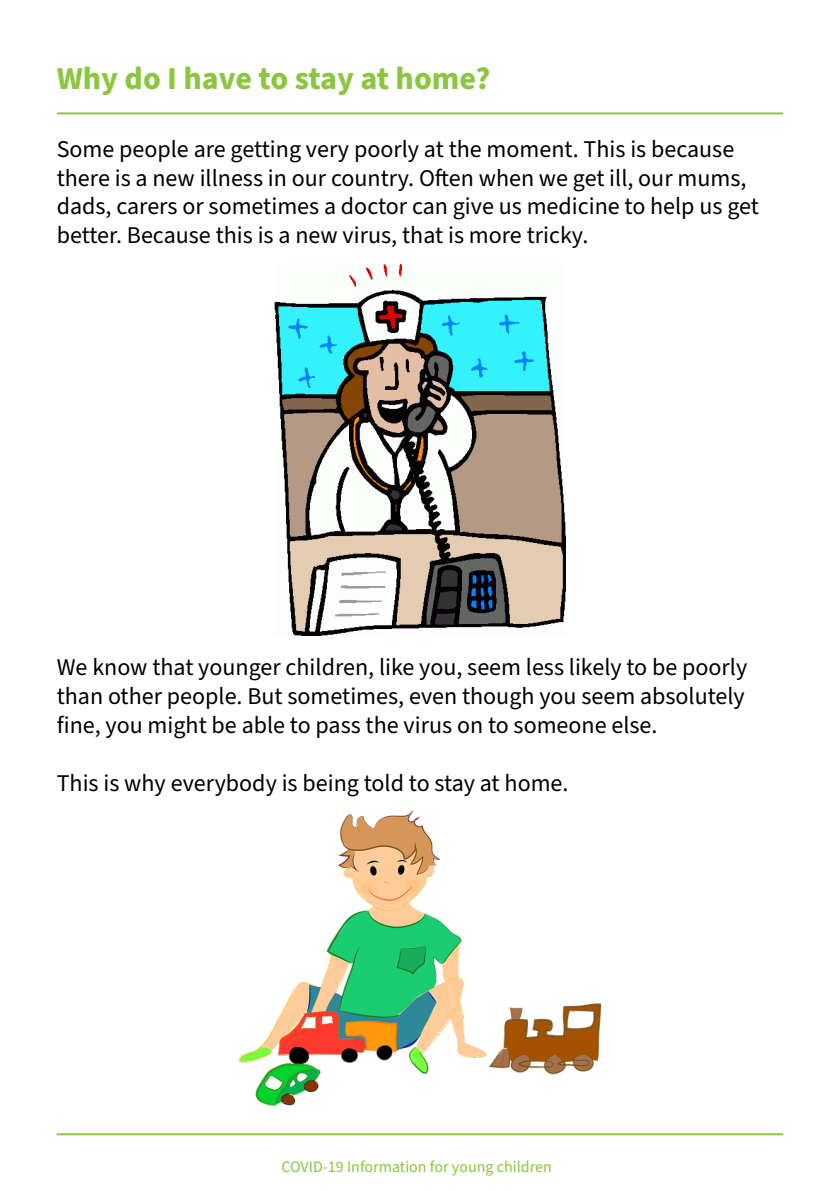
<style>
.page{position:relative;width:840px;height:1191px;background:#fff}
.page>*{position:absolute;margin:0;border:0;box-sizing:border-box;transform-origin:0 0}
.t1{font:700 32px "Source Sans Pro";color:#8bc63e}
.t2{font:24px/28.8px "Source Sans Pro";color:#000001}
.t3{font:16px "Source Sans Pro";color:#8bc63e}
</style>
<div class="page">
<img style="left:274px;top:265px;width:291px;height:370px">
<hr style="left:57px;top:1133px;width:725px;height:2px;background:#8bc63e">
<hr style="left:57px;top:112px;width:725px;height:2px;background:#8bc63e">
<img style="left:239px;top:811px;width:361px;height:295px">
<p class="t1" style="left:57px;top:57px;width:435px">Why do I have to stay at home?</p>
<p class="t2" style="left:57px;top:135px;width:703px">Some people are getting very poorly at the moment. This is because there is a new illness in our country. Often when we get ill, our mums, dads, carers or sometimes a doctor can give us medicine to help us get better. Because this is a new virus, that is more tricky.</p>
<p class="t2" style="left:57px;top:653px;width:691px;text-align:justify">We know that younger children, like you, seem less likely to be poorly than other people. But sometimes, even though you seem absolutely fine, you might be able to pass the virus on to someone else.</p>
<p class="t2" style="left:57px;top:769px;width:513px">This is why everybody is being told to stay at home.</p>
<p class="t3" style="left:281px;top:1156px;width:272px">COVID-19 Information for young children</p>
</div>
